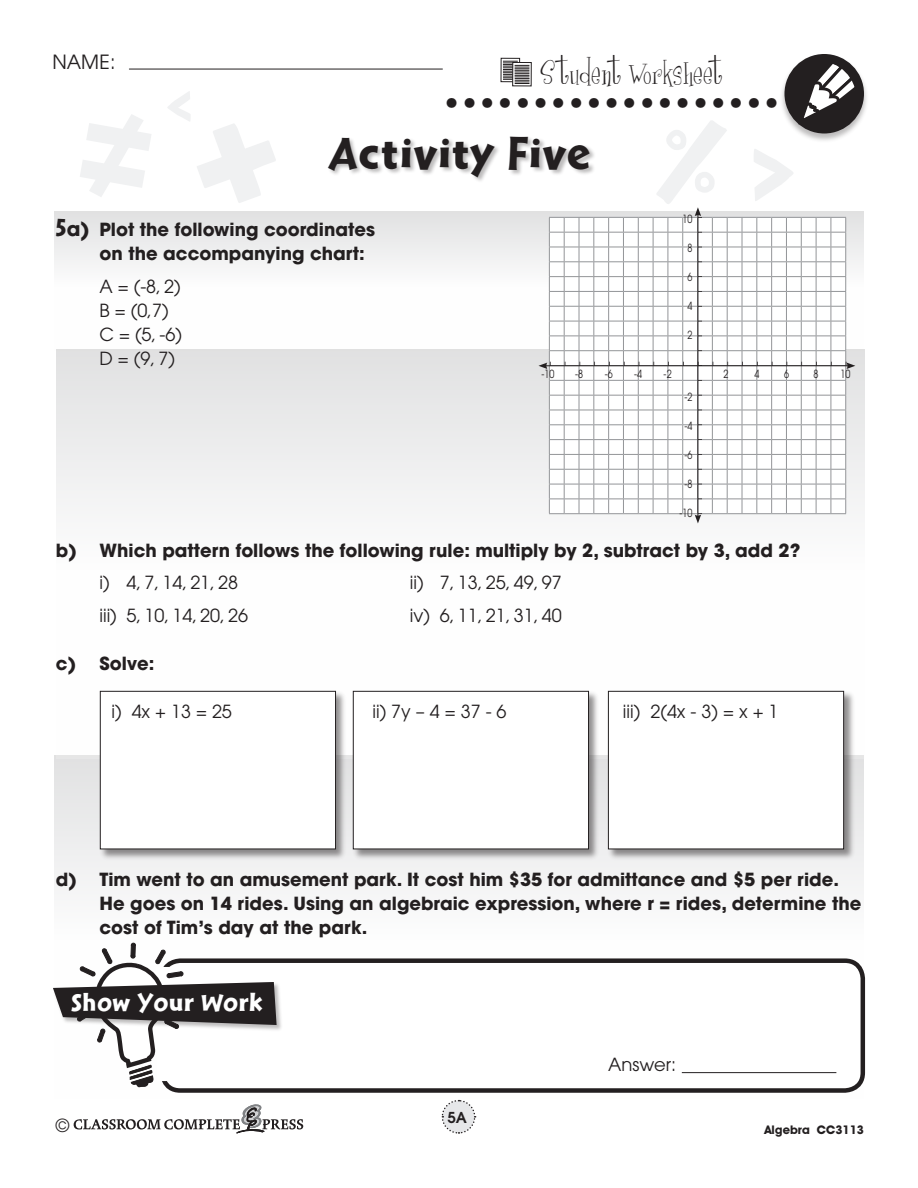
<style>
.page{position:relative;width:918px;height:1188px;background:#fff}
.page>*{position:absolute;margin:0;border:0;box-sizing:border-box;transform-origin:0 0}
.t1{font:46.5px "Cal Sans Heavy KB";letter-spacing:.045em;color:#231f20}
.t2{font:700 42px "Futura";color:#231f20}
.t3{font:31.5px "Girlsare Weird";letter-spacing:.01em;color:#231f20}
.t4{font:26.1px "Cal Sans Heavy KB";letter-spacing:.02em;color:#fff}
.t5{font:19.5px "Avant Garde";color:#231f20}
.t6{font:700 18px/24px "Avant Garde";color:#231f20}
.t7{font:18px/24px "Avant Garde";color:#231f20}
.t8{font:600 15px "Avant Garde";color:#231f20}
.t9{font:700 12px "Avant Garde IT Cby BT";color:#231f20}
.t10{font:11.25px "Avant Garde";letter-spacing:.01em;color:#231f20;scale:.8 1}
.s1{font-family:"Cal Sans Heavy KB";font-weight:400;font-size:24px}
.s2{font-size:19.5px}
</style>
<div class="page">
<hr style="left:129px;top:69px;width:313px;height:1px;background:#231f20">
<div style="left:779px;top:52px;width:90px;height:91px;background:#231f20;opacity:.3"></div>
<svg style="left:503px;top:60px;width:15px;height:1px"></svg>
<div style="left:501px;top:58px;width:19px;height:24px;border:1px solid #231f20"></div>
<div style="left:512px;top:62px;width:20px;height:24px;border:1px solid #231f20"></div>
<svg style="left:503px;top:61px;width:27px;height:23px"></svg>
<svg style="left:441px;top:1099px;width:35px;height:35px"></svg>
<svg style="left:74px;top:1104px;width:229px;height:29px"></svg>
<div style="left:55px;top:756px;width:808px;height:342px;background:#f7f7f8"></div>
<div style="left:55px;top:212px;width:808px;height:139px;background:linear-gradient(to bottom,#e6e7e7,#fff)"></div>
<svg style="left:197px;top:124px;width:79px;height:79px"></svg>
<svg style="left:80px;top:114px;width:71px;height:83px"></svg>
<div style="left:328px;top:136px;width:269px;height:48px;background:#231f20;opacity:.3"></div>
<div style="left:56px;top:350px;width:809px;height:409px;background:linear-gradient(to bottom,#e6e7e7,#fff)"></div>
<svg style="left:168px;top:91px;width:22px;height:30px"></svg>
<div style="left:98px;top:689px;width:250px;height:172px;background:#231f20;opacity:.5"></div>
<div style="left:100px;top:691px;width:236px;height:158px;background:#fff"></div>
<div style="left:100px;top:691px;width:236px;height:158px;border:1px solid #231f20"></div>
<svg style="left:538px;top:54px;width:326px;height:469px"></svg>
<div style="left:351px;top:689px;width:250px;height:172px;background:#231f20;opacity:.5"></div>
<div style="left:353px;top:691px;width:236px;height:158px;background:#fff"></div>
<div style="left:353px;top:691px;width:236px;height:158px;border:1px solid #231f20"></div>
<div style="left:607px;top:689px;width:249px;height:172px;background:#231f20;opacity:.5"></div>
<div style="left:608px;top:691px;width:236px;height:158px;background:#fff"></div>
<div style="left:608px;top:691px;width:236px;height:158px;border:1px solid #231f20"></div>
<div style="left:162px;top:961px;width:701px;height:130px;background:#fff;border-radius:18px"></div>
<div style="left:160px;top:958px;width:705px;height:135px;border:4px solid #231f20;border-radius:18px"></div>
<svg style="left:53px;top:942px;width:227px;height:148px"></svg>
<hr style="left:682px;top:1072px;width:154px;height:1px;background:#231f20">
<p class="t5" style="left:52px;top:50px;width:65px">NAME:</p>
<h3 class="t3" style="left:540px;top:54px;width:184px">Student Worksheet</h3>
<h2 class="t2" style="left:445px;top:64px;width:336px">...................</h2>
<h1 class="t1" style="left:330px;top:126px;width:263px">Activity Five</h1>
<p class="t6" style="left:99px;top:217px;width:277px;text-indent:-44px"><span class="s1">5</span><span class="s2">a)</span> Plot the following coordinates on the accompanying chart:</p>
<p class="t7" style="left:99px;top:274px;width:84px">A = (-8, 2)<br>B = (0,7)<br>C = (5, -6)<br>D = (9, 7)</p>
<p class="t10" style="left:682px;top:212px;width:14px">10</p>
<p class="t10" style="left:687px;top:241px;width:8px">8</p>
<p class="t10" style="left:687px;top:270px;width:8px">6</p>
<p class="t10" style="left:687px;top:299px;width:8px">4</p>
<p class="t10" style="left:687px;top:328px;width:8px">2</p>
<p class="t10" style="left:541px;top:367px;width:18px">-10</p>
<p class="t10" style="left:575px;top:367px;width:12px">-8</p>
<p class="t10" style="left:605px;top:367px;width:12px">-6</p>
<p class="t10" style="left:634px;top:367px;width:12px">-4</p>
<p class="t10" style="left:664px;top:367px;width:12px">-2</p>
<p class="t10" style="left:723px;top:367px;width:8px">2</p>
<p class="t10" style="left:755px;top:367px;width:8px">4</p>
<p class="t10" style="left:784px;top:367px;width:8px">6</p>
<p class="t10" style="left:813px;top:367px;width:8px">8</p>
<p class="t10" style="left:840px;top:367px;width:14px">10</p>
<p class="t10" style="left:684px;top:390px;width:12px">-2</p>
<p class="t10" style="left:684px;top:419px;width:12px">-4</p>
<p class="t10" style="left:684px;top:448px;width:12px">-6</p>
<p class="t10" style="left:684px;top:477px;width:12px">-8</p>
<p class="t10" style="left:679px;top:506px;width:18px">-10</p>
<p class="t6" style="left:56px;top:538px;width:746px">b) Which pattern follows the following rule: multiply by 2, subtract by 3, add 2?</p>
<p class="t7" style="left:99px;top:571px;width:140px">i) 4, 7, 14, 21, 28</p>
<p class="t7" style="left:410px;top:571px;width:153px">ii) 7, 13, 25, 49, 97</p>
<p class="t7" style="left:99px;top:603px;width:150px">iii) 5, 10, 14, 20, 26</p>
<p class="t7" style="left:410px;top:603px;width:153px">iv) 6, 11, 21, 31, 40</p>
<p class="t6" style="left:56px;top:651px;width:100px">c) Solve:</p>
<p class="t7" style="left:111px;top:699px;width:122px">i) 4x + 13 = 25</p>
<p class="t7" style="left:372px;top:699px;width:136px">ii) 7y – 4 = 37 - 6</p>
<p class="t7" style="left:623px;top:699px;width:157px">iii) 2(4x - 3) = x + 1</p>
<p class="t6" style="left:99px;top:867px;width:763px;text-indent:-44px">d) Tim went to an amusement park. It cost him $35 for admittance and $5 per ride.<br>He goes on 14 rides. Using an algebraic expression, where r = rides, determine the cost of Tim’s day at the park.</p>
<h3 class="t4" style="left:71px;top:987px;width:193px">Show Your Work</h3>
<p class="t7" style="left:608px;top:1052px;width:69px">Answer:</p>
<p class="t8" style="left:448px;top:1107px;width:21px">5A</p>
<p class="t7" style="left:56px;top:1113px;width:15px">©</p>
<p class="t9" style="left:764px;top:1122px;width:101px">Algebra CC3113</p>
</div>
